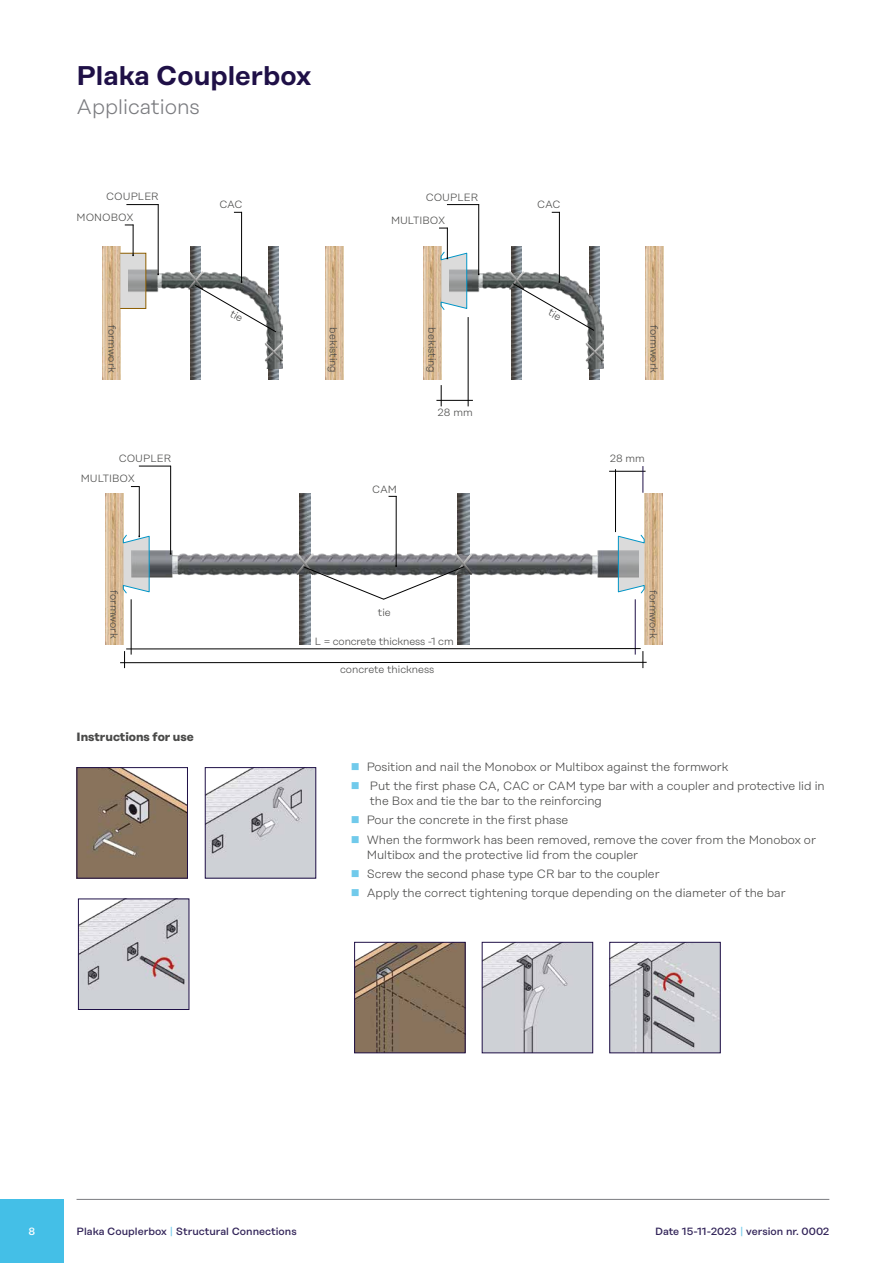
<style>
.page{position:relative;width:893px;height:1263px;background:#fff}
.page>*{position:absolute;margin:0;border:0;box-sizing:border-box;transform-origin:0 0}
.t1{font:600 27px "Rational Display";color:#1f1047}
.t2{font:300 21px "Rational Display";color:#7b7c80}
.t3{font:300 12px/15px "Rational Display";color:#4a4a49}
.t4{font:700 12px "Rational Display";color:#4a4a49}
.t5{font:300 10.5px/20.1px "Rational Display";color:#4a4a49}
.t6{font:500 10.5px "Rational Display";color:#322459}
.t7{font:500 10.5px "Rational Display";color:#fff}
.s1{color:#71caeb}
</style>
<div class="page">
<hr style="left:77px;top:1199px;width:752px;height:1px;background:#7b7c80">
<div style="left:0;top:1199px;width:64px;height:64px;background:#44bfe7"></div>
<img style="left:79px;top:769px;width:107px;height:107px">
<div style="left:77px;top:767px;width:111px;height:111px;border:1px solid #1f1047"></div>
<img style="left:207px;top:769px;width:107px;height:107px">
<div style="left:205px;top:767px;width:111px;height:111px;border:1px solid #1f1047"></div>
<img style="left:80px;top:900px;width:107px;height:108px">
<div style="left:78px;top:898px;width:111px;height:112px;border:1px solid #1f1047"></div>
<img style="left:356px;top:944px;width:107px;height:107px">
<div style="left:354px;top:942px;width:111px;height:111px;border:1px solid #1f1047"></div>
<img style="left:484px;top:944px;width:107px;height:107px">
<div style="left:482px;top:942px;width:111px;height:111px;border:1px solid #1f1047"></div>
<img style="left:611px;top:944px;width:108px;height:107px">
<div style="left:609px;top:942px;width:112px;height:111px;border:1px solid #1f1047"></div>
<img style="left:299px;top:494px;width:12px;height:150px">
<img style="left:458px;top:494px;width:11px;height:150px">
<img style="left:150px;top:551px;width:467px;height:26px">
<img style="left:105px;top:494px;width:18px;height:150px">
<img style="left:644px;top:494px;width:18px;height:150px">
<svg style="left:617px;top:534px;width:28px;height:60px;background:#bcc7ca"></svg>
<img style="left:646px;top:247px;width:18px;height:133px">
<img style="left:423px;top:247px;width:18px;height:133px">
<img style="left:589px;top:247px;width:11px;height:133px">
<img style="left:511px;top:247px;width:11px;height:133px">
<img style="left:467px;top:269px;width:136px;height:99px">
<svg style="left:585px;top:343px;width:19px;height:18px"></svg>
<img style="left:325px;top:247px;width:18px;height:133px">
<img style="left:102px;top:247px;width:18px;height:133px">
<img style="left:269px;top:247px;width:10px;height:133px">
<img style="left:190px;top:247px;width:11px;height:133px">
<img style="left:146px;top:269px;width:136px;height:99px">
<svg style="left:265px;top:343px;width:18px;height:18px"></svg>
<svg style="left:122px;top:255px;width:22px;height:52px"></svg>
<div style="left:120px;top:253px;width:26px;height:56px;border:1px solid #8d5e00"></div>
<hr style="left:158px;top:204px;width:1px;height:70px;background:#000">
<hr style="left:126px;top:204px;width:33px;height:1px;background:#000">
<hr style="left:478px;top:204px;width:1px;height:70px;background:#000">
<hr style="left:447px;top:204px;width:32px;height:1px;background:#000">
<hr style="left:241px;top:212px;width:1px;height:70px;background:#000">
<hr style="left:559px;top:212px;width:1px;height:70px;background:#000">
<hr style="left:447px;top:228px;width:1px;height:30px;background:#000">
<svg style="left:440px;top:251px;width:28px;height:60px;background:#c0cacc"></svg>
<hr style="left:133px;top:225px;width:1px;height:30px;background:#000">
<svg style="left:441px;top:385px;width:1px;height:21px"></svg>
<hr style="left:468px;top:317px;width:1px;height:89px;background:#000">
<hr style="left:436px;top:400px;width:37px;height:1px;background:#000">
<hr style="left:170px;top:466px;width:1px;height:88px;background:#000">
<hr style="left:139px;top:466px;width:32px;height:1px;background:#000">
<hr style="left:139px;top:486px;width:1px;height:50px;background:#000">
<svg style="left:122px;top:534px;width:28px;height:60px;background:#bec8ca"></svg>
<hr style="left:396px;top:496px;width:1px;height:70px;background:#000">
<svg style="left:296px;top:553px;width:176px;height:47px"></svg>
<svg style="left:643px;top:651px;width:1px;height:17px"></svg>
<hr style="left:615px;top:469px;width:1px;height:63px;background:#000">
<hr style="left:609px;top:471px;width:37px;height:1px;background:#000">
<hr style="left:120px;top:662px;width:527px;height:1px;background:#000">
<hr style="left:635px;top:599px;width:1px;height:56px;background:#1f1047">
<hr style="left:131px;top:599px;width:1px;height:56px;background:#000">
<hr style="left:126px;top:648px;width:515px;height:1px;background:#000">
<svg style="left:642px;top:466px;width:1px;height:27px"></svg>
<svg style="left:124px;top:651px;width:1px;height:17px"></svg>
<svg style="left:188px;top:271px;width:89px;height:61px"></svg>
<svg style="left:509px;top:271px;width:86px;height:60px"></svg>
<h1 class="t1" style="left:77px;top:60px;width:236px">Plaka Couplerbox</h1>
<h2 class="t2" style="left:77px;top:95px;width:125px">Applications</h2>
<p class="t5" style="left:106px;top:186px;width:54px">COUPLER</p>
<p class="t5" style="left:426px;top:187px;width:54px">COUPLER</p>
<p class="t5" style="left:219px;top:195px;width:25px">CAC</p>
<p class="t5" style="left:537px;top:195px;width:25px">CAC</p>
<p class="t5" style="left:391px;top:210px;width:56px">MULTIBOX</p>
<p class="t5" style="left:77px;top:207px;width:58px">MONOBOX</p>
<p class="t5" style="left:122px;top:325px;width:50px;rotate:90deg">formwork</p>
<p class="t5" style="left:664px;top:325px;width:50px;rotate:90deg">formwork</p>
<p class="t5" style="left:343px;top:327px;width:47px;rotate:90deg">bekisting</p>
<p class="t5" style="left:442px;top:327px;width:47px;rotate:90deg">bekisting</p>
<p class="t5" style="left:81px;top:449px;width:92px;text-indent:38px">COUPLER<br>MULTIBOX</p>
<p class="t5" style="left:124px;top:590px;width:50px;rotate:90deg">formwork</p>
<p class="t4" style="left:77px;top:729px;width:119px">Instructions for use</p>
<p class="t5" style="left:372px;top:479px;width:26px">CAM</p>
<p class="t5" style="left:438px;top:403px;width:36px">28 mm</p>
<p class="t5" style="left:378px;top:602px;width:14px">tie</p>
<p class="t5" style="left:315px;top:631px;width:141px">L = concrete thickness -1 cm</p>
<p class="t5" style="left:340px;top:659px;width:96px">concrete thickness</p>
<p class="t5" style="left:610px;top:449px;width:36px">28 mm</p>
<p class="t5" style="left:663px;top:590px;width:50px;rotate:90deg">formwork</p>
<p class="t3" style="left:351px;top:759px;width:379px"><span class="s1">■</span> Position and nail the Monobox or Multibox against the formwork</p>
<p class="t3" style="left:370px;top:778px;width:456px;text-indent:-19px"><span class="s1">■</span> Put the first phase CA, CAC or CAM type bar with a coupler and protective lid in the Box and tie the bar to the reinforcing</p>
<p class="t3" style="left:351px;top:813px;width:219px"><span class="s1">■</span> Pour the concrete in the first phase</p>
<p class="t3" style="left:367px;top:832px;width:451px;text-indent:-16px"><span class="s1">■</span> When the formwork has been removed, remove the cover from the Monobox or<br>Multibox and the protective lid from the coupler</p>
<p class="t3" style="left:351px;top:866px;width:310px"><span class="s1">■</span> Screw the second phase type CR bar to the coupler</p>
<p class="t3" style="left:351px;top:885px;width:436px"><span class="s1">■</span> Apply the correct tightening torque depending on the diameter of the bar</p>
<p class="t7" style="left:28px;top:1225px;width:8px">8</p>
<p class="t6" style="left:77px;top:1225px;width:222px">Plaka Couplerbox <span class="s1">|</span> Structural Connections</p>
<p class="t6" style="left:655px;top:1225px;width:176px">Date 15-11-2023 <span class="s1">|</span> version nr. 0002</p>
</div>
